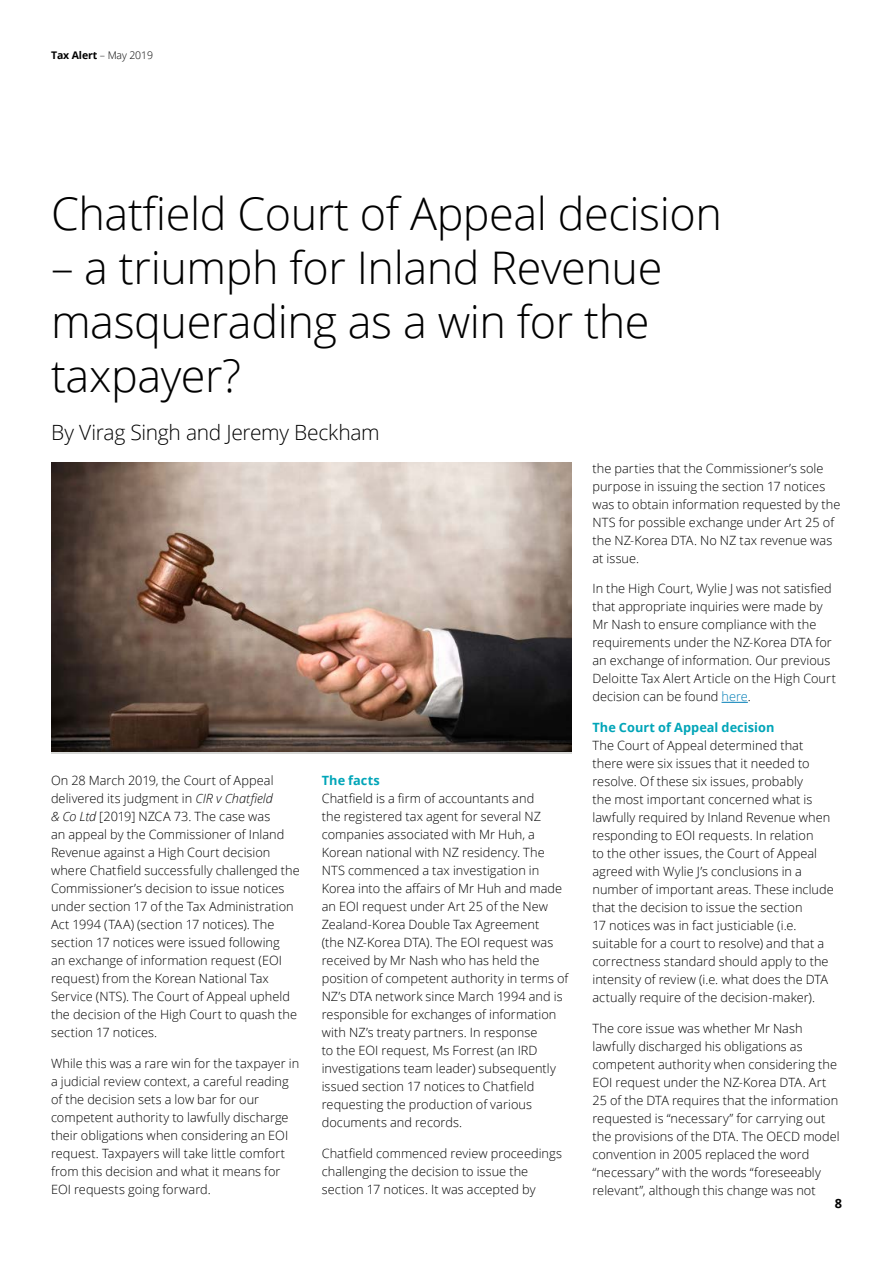
<style>
.page{position:relative;width:893px;height:1263px;background:#fff}
.page>*{position:absolute;margin:0;border:0;box-sizing:border-box;transform-origin:0 0}
.t1{font:300 45px/54px "Open Sans";letter-spacing:-.01em;color:#000}
.t2{font:300 21px "Open Sans";letter-spacing:-.015em;color:#000}
.t3{font:300 12.75px/18px "Open Sans";letter-spacing:.005em;color:#000}
.t4{font:700 12.75px "Open Sans";letter-spacing:.005em;color:#00a5b8}
.t5{font:700 12.75px "Open Sans";color:#000}
.t6{font:700 10.5px "Open Sans";letter-spacing:-.01em;color:#000}
.s1{font-weight:300}
.s2{font-style:italic}
.s3{color:#007db6}
</style>
<div class="page">
<svg style="left:721px;top:702px;width:27px;height:1px"></svg>
<img style="left:51px;top:463px;width:520px;height:289px">
<p class="t6" style="left:51px;top:48px;width:104px">Tax Alert <span class="s1">– May 2019</span></p>
<h1 class="t1" style="left:51px;top:185px;width:672px">Chatfield Court of Appeal decision</h1>
<h1 class="t1" style="left:51px;top:239px;width:613px">– a triumph for Inland Revenue masquerading as a win for the taxpayer?</h1>
<h2 class="t2" style="left:51px;top:418px;width:330px">By Virag Singh and Jeremy Beckham</h2>
<p class="t3" style="left:51px;top:771px;width:250px">On 28 March 2019, the Court of Appeal delivered its judgment in <span class="s2">CIR v Chatfield<br>&amp; Co Ltd</span> [2019] NZCA 73. The case was<br>an appeal by the Commissioner of Inland Revenue against a High Court decision where Chatfield successfully challenged the Commissioner’s decision to issue notices under section 17 of the Tax Administration Act 1994 (TAA) (section 17 notices). The section 17 notices were issued following<br>an exchange of information request (EOI request) from the Korean National Tax Service (NTS). The Court of Appeal upheld the decision of the High Court to quash the section 17 notices.</p>
<p class="t3" style="left:51px;top:1054px;width:250px">While this was a rare win for the taxpayer in a judicial review context, a careful reading of the decision sets a low bar for our competent authority to lawfully discharge their obligations when considering an EOI request. Taxpayers will take little comfort from this decision and what it means for EOI requests going forward.</p>
<p class="t4" style="left:322px;top:771px;width:60px">The facts</p>
<p class="t3" style="left:322px;top:789px;width:248px">Chatfield is a firm of accountants and<br>the registered tax agent for several NZ companies associated with Mr Huh, a Korean national with NZ residency. The NTS commenced a tax investigation in Korea into the affairs of Mr Huh and made an EOI request under Art 25 of the New Zealand-Korea Double Tax Agreement<br>(the NZ-Korea DTA). The EOI request was received by Mr Nash who has held the position of competent authority in terms of NZ’s DTA network since March 1994 and is responsible for exchanges of information with NZ’s treaty partners. In response<br>to the EOI request, Ms Forrest (an IRD investigations team leader) subsequently issued section 17 notices to Chatfield requesting the production of various documents and records.</p>
<p class="t3" style="left:322px;top:1144px;width:242px">Chatfield commenced review proceedings challenging the decision to issue the section 17 notices. It was accepted by</p>
<p class="t3" style="left:592px;top:459px;width:249px">the parties that the Commissioner’s sole purpose in issuing the section 17 notices was to obtain information requested by the NTS for possible exchange under Art 25 of the NZ-Korea DTA. No NZ tax revenue was at issue.</p>
<p class="t3" style="left:592px;top:579px;width:245px">In the High Court, Wylie J was not satisfied that appropriate inquiries were made by Mr Nash to ensure compliance with the requirements under the NZ-Korea DTA for an exchange of information. Our previous Deloitte Tax Alert Article on the High Court decision can be found <span class="s3">here</span>.</p>
<p class="t4" style="left:592px;top:718px;width:183px">The Court of Appeal decision</p>
<p class="t3" style="left:592px;top:736px;width:243px">The Court of Appeal determined that there were six issues that it needed to resolve. Of these six issues, probably<br>the most important concerned what is lawfully required by Inland Revenue when responding to EOI requests. In relation<br>to the other issues, the Court of Appeal agreed with Wylie J’s conclusions in a number of important areas. These include that the decision to issue the section<br>17 notices was in fact justiciable (i.e. suitable for a court to resolve) and that a correctness standard should apply to the intensity of review (i.e. what does the DTA actually require of the decision-maker).</p>
<p class="t3" style="left:592px;top:1019px;width:249px">The core issue was whether Mr Nash lawfully discharged his obligations as competent authority when considering the EOI request under the NZ-Korea DTA. Art 25 of the DTA requires that the information requested is “necessary” for carrying out the provisions of the DTA. The OECD model convention in 2005 replaced the word “necessary” with the words “foreseeably relevant”, although this change was not</p>
<p class="t5" style="left:835px;top:1195px;width:9px">8</p>
</div>
